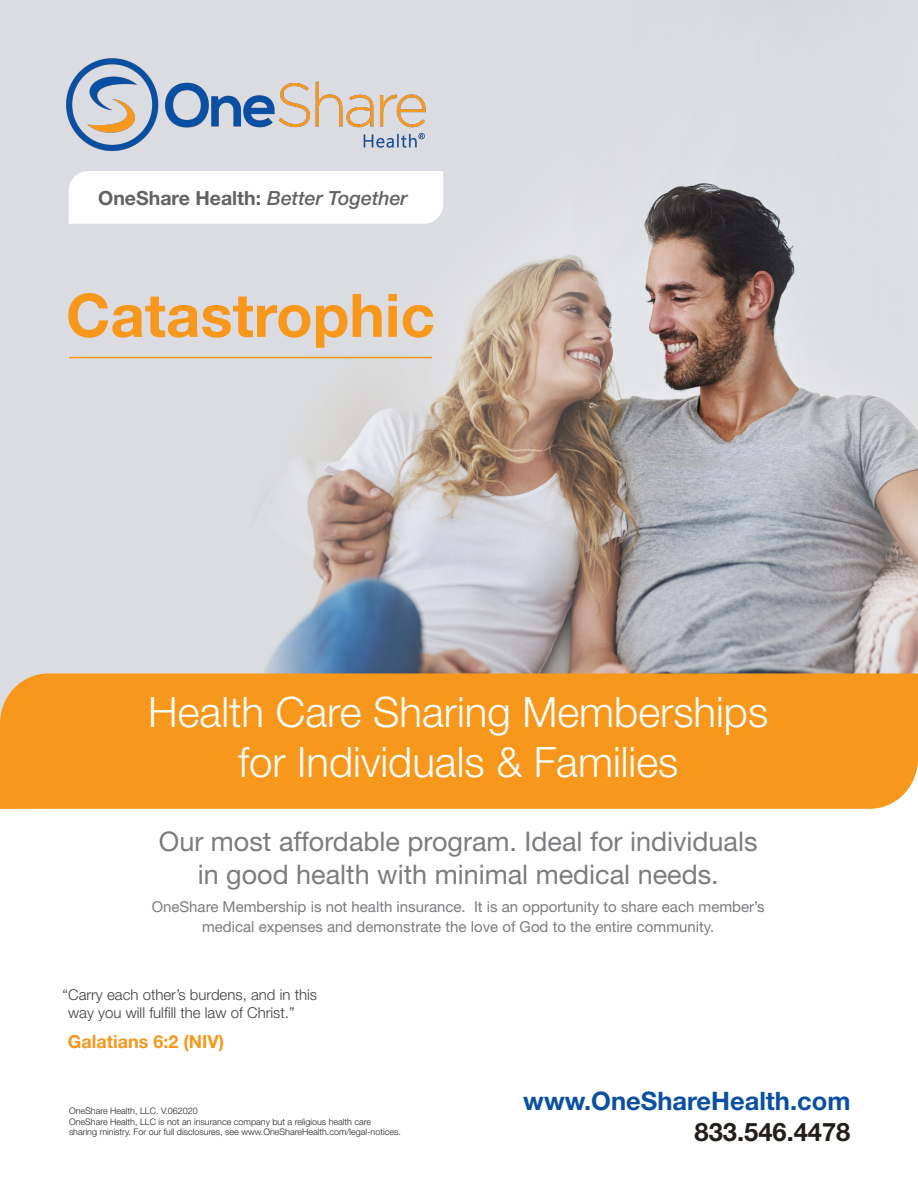
<style>
.page{position:relative;width:918px;height:1188px;background:#fff}
.page>*{position:absolute;margin:0;border:0;box-sizing:border-box;transform-origin:0 0}
.t1{font:700 60px "Helvetica Neue LT Std";color:#f7981d}
.t2{font:300 42px/50.4px "Helvetica Neue LT Std";color:#fff;text-align:center}
.t3{font:27px/33px "Helvetica Neue LT Std";color:#7a7c7f;text-align:center}
.t4{font:700 25.5px "Helvetica Neue LT Std";color:#0a4fa2}
.t5{font:700 25.5px "Helvetica Neue LT Std";color:#241e1b}
.t6{font:700 19.5px "Helvetica Neue LT Std";color:#636366}
.t7{font:700 18px "Helvetica Neue LT Std";color:#f7981d}
.t8{font:15px/19.5px "Helvetica Neue LT Std";color:#7a7c7f;text-align:center}
.t9{font:300 15px/18px "Helvetica Neue LT Std";color:#3e3e3f}
.t10{font:300 9px/10.8px "Helvetica Neue LT Std";color:#241e1b}
.s1{font-weight:500;font-style:italic}
</style>
<div class="page">
<img style="left:0;top:0;width:918px;height:673px">
<hr style="left:69px;top:357px;width:363px;height:1px;background:#f7981d">
<svg style="left:69px;top:171px;width:374px;height:53px"></svg>
<div style="left:0;top:673px;width:918px;height:136px;background:#f7981d"></div>
<img style="left:66px;top:57px;width:361px;height:94px">
<p class="t6" style="left:98px;top:186px;width:311px">OneShare Health: <span class="s1">Better Together</span></p>
<p class="t1" style="left:66px;top:278px;width:370px">Catastrophic</p>
<p class="t2" style="left:148px;top:686px;width:622px">Health Care Sharing Memberships for Individuals &amp; Families</p>
<p class="t3" style="left:159px;top:824px;width:600px">Our most affordable program. Ideal for individuals in good health with minimal medical needs.</p>
<p class="t8" style="left:152px;top:897px;width:614px">OneShare Membership is not health insurance. It is an opportunity to share each member’s medical expenses and demonstrate the love of God to the entire community.</p>
<p class="t9" style="left:68px;top:986px;width:250px;text-indent:-6px">“Carry each other’s burdens, and in this way you will fulfill the law of Christ.”</p>
<p class="t7" style="left:68px;top:1031px;width:158px">Galatians 6:2 (NIV)</p>
<p class="t10" style="left:69px;top:1105px;width:130px">OneShare Health, LLC. V.062020</p>
<p class="t10" style="left:69px;top:1116px;width:333px">OneShare Health, LLC is not an insurance company but a religious health care sharing ministry. For our full disclosures, see www.OneShareHealth.com/legal-notices.</p>
<p class="t4" style="left:523px;top:1085px;width:329px">www.OneShareHealth.com</p>
<p class="t5" style="left:695px;top:1116px;width:157px">833.546.4478</p>
</div>
